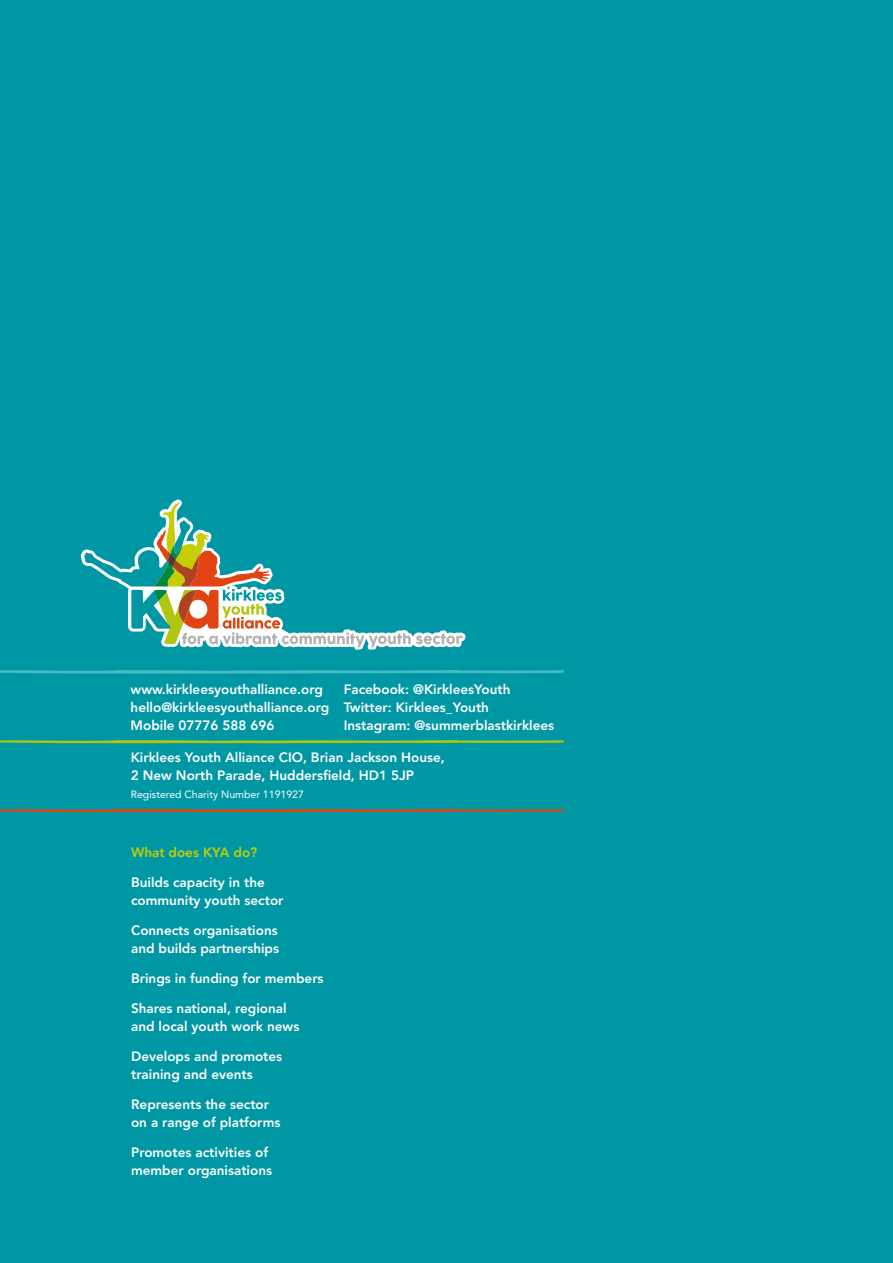
<style>
.page{position:relative;width:893px;height:1263px;background:#0097a5}
.page>*{position:absolute;margin:0;border:0;box-sizing:border-box;transform-origin:0 0}
.t1{font:800 13.5px/18px "Avenir";color:#fff}
.t2{font:800 13.5px "Avenir";color:#c4ce00}
.t3{font:10.5px "Avenir";color:#fff}
</style>
<div class="page">
<svg style="left:0;top:670px;width:564px;height:4px;background:#33b0b9"></svg>
<svg style="left:0;top:740px;width:564px;height:3px;background:#90bc28"></svg>
<svg style="left:0;top:809px;width:564px;height:3px;background:#bd5028"></svg>
<svg style="left:84px;top:503px;width:379px;height:144px"></svg>
<p class="t1" style="left:131px;top:680px;width:200px">www.kirkleesyouthalliance.org hello@kirkleesyouthalliance.org<br>Mobile 07776 588 696</p>
<p class="t1" style="left:344px;top:680px;width:212px">Facebook: @KirkleesYouth<br>Twitter: Kirklees_Youth<br>Instagram: @summerblastkirklees</p>
<p class="t1" style="left:131px;top:749px;width:316px">Kirklees Youth Alliance CIO, Brian Jackson House,<br>2 New North Parade, Huddersfield, HD1 5JP</p>
<p class="t3" style="left:131px;top:786px;width:175px">Registered Charity Number 1191927</p>
<p class="t2" style="left:131px;top:841px;width:128px">What does KYA do?</p>
<p class="t1" style="left:131px;top:873px;width:154px">Builds capacity in the community youth sector</p>
<p class="t1" style="left:131px;top:921px;width:150px">Connects organisations and builds partnerships</p>
<p class="t1" style="left:131px;top:969px;width:194px">Brings in funding for members</p>
<p class="t1" style="left:131px;top:999px;width:170px">Shares national, regional and local youth work news</p>
<p class="t1" style="left:131px;top:1047px;width:153px">Develops and promotes training and events</p>
<p class="t1" style="left:131px;top:1095px;width:151px">Represents the sector on a range of platforms</p>
<p class="t1" style="left:131px;top:1143px;width:142px">Promotes activities of member organisations</p>
</div>
